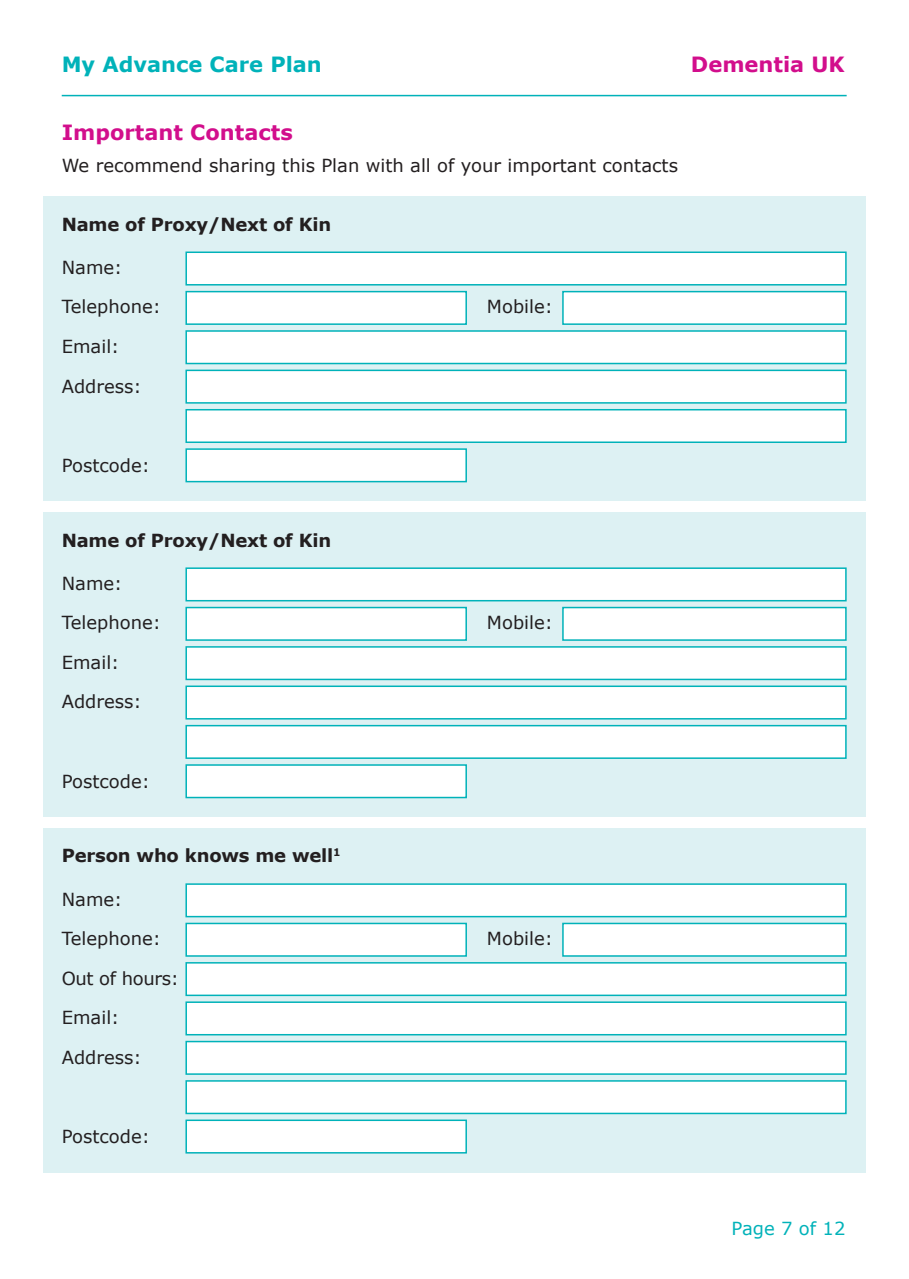
<style>
.page{position:relative;width:909px;height:1279px;background:#fff}
.page>*{position:absolute;margin:0;border:0;box-sizing:border-box;transform-origin:0 0}
.t1{font:700 21px "Verdana";color:#d20e8c}
.t2{font:700 21px "Verdana";color:#00b2b9}
.t3{font:18px/39.6px "Verdana";color:#231f20}
.t4{font:700 18px "Verdana";letter-spacing:-.01em;color:#231f20}
.t5{font:18px "Verdana";letter-spacing:-.02em;color:#231f20}
.t6{font:18px "Verdana";color:#00b2b9}
</style>
<div class="page">
<hr style="left:62px;top:95px;width:785px;height:1px;background:#00b2b9">
<div style="left:43px;top:196px;width:822px;height:305px;background:#ddf1f3"></div>
<div style="left:43px;top:512px;width:822px;height:305px;background:#ddf1f3"></div>
<div style="left:43px;top:828px;width:822px;height:345px;background:#ddf1f3"></div>
<div style="left:185px;top:330px;width:662px;height:34px;background:#fff;border:2px solid #00b2b9"></div>
<div style="left:185px;top:646px;width:662px;height:34px;background:#fff;border:2px solid #00b2b9"></div>
<div style="left:185px;top:962px;width:662px;height:34px;background:#fff;border:2px solid #00b2b9"></div>
<div style="left:185px;top:370px;width:662px;height:34px;background:#fff;border:2px solid #00b2b9"></div>
<div style="left:185px;top:685px;width:662px;height:34px;background:#fff;border:2px solid #00b2b9"></div>
<div style="left:185px;top:1001px;width:662px;height:34px;background:#fff;border:2px solid #00b2b9"></div>
<div style="left:185px;top:409px;width:662px;height:34px;background:#fff;border:2px solid #00b2b9"></div>
<div style="left:185px;top:725px;width:662px;height:34px;background:#fff;border:2px solid #00b2b9"></div>
<div style="left:185px;top:1041px;width:662px;height:34px;background:#fff;border:2px solid #00b2b9"></div>
<div style="left:185px;top:291px;width:282px;height:34px;background:#fff;border:2px solid #00b2b9"></div>
<div style="left:185px;top:607px;width:282px;height:34px;background:#fff;border:2px solid #00b2b9"></div>
<div style="left:185px;top:923px;width:282px;height:34px;background:#fff;border:2px solid #00b2b9"></div>
<div style="left:562px;top:291px;width:285px;height:34px;background:#fff;border:2px solid #00b2b9"></div>
<div style="left:562px;top:607px;width:285px;height:34px;background:#fff;border:2px solid #00b2b9"></div>
<div style="left:562px;top:923px;width:285px;height:34px;background:#fff;border:2px solid #00b2b9"></div>
<div style="left:185px;top:251px;width:662px;height:35px;background:#fff;border:2px solid #00b2b9"></div>
<div style="left:185px;top:567px;width:662px;height:34px;background:#fff;border:2px solid #00b2b9"></div>
<div style="left:185px;top:883px;width:662px;height:34px;background:#fff;border:2px solid #00b2b9"></div>
<div style="left:185px;top:448px;width:282px;height:34px;background:#fff;border:2px solid #00b2b9"></div>
<div style="left:185px;top:764px;width:282px;height:34px;background:#fff;border:2px solid #00b2b9"></div>
<div style="left:185px;top:1080px;width:662px;height:34px;background:#fff;border:2px solid #00b2b9"></div>
<div style="left:185px;top:1119px;width:282px;height:34px;background:#fff;border:2px solid #00b2b9"></div>
<p class="t2" style="left:62px;top:51px;width:262px">My Advance Care Plan</p>
<p class="t1" style="left:691px;top:51px;width:155px">Dementia UK</p>
<p class="t1" style="left:62px;top:119px;width:233px">Important Contacts</p>
<p class="t3" style="left:62px;top:145px;width:618px">We recommend sharing this Plan with all of your important contacts</p>
<p class="t4" style="left:62px;top:213px;width:271px">Name of Proxy/Next of Kin</p>
<p class="t3" style="left:62px;top:247px;width:62px">Name:</p>
<p class="t3" style="left:62px;top:286px;width:101px">Telephone:<br>Email:</p>
<p class="t3" style="left:62px;top:366px;width:82px">Address:</p>
<p class="t3" style="left:62px;top:445px;width:90px">Postcode:</p>
<p class="t4" style="left:62px;top:528px;width:271px">Name of Proxy/Next of Kin</p>
<p class="t3" style="left:62px;top:563px;width:101px">Name:<br>Telephone:<br>Email:</p>
<p class="t3" style="left:62px;top:681px;width:82px">Address:</p>
<p class="t3" style="left:62px;top:761px;width:90px">Postcode:</p>
<p class="t4" style="left:62px;top:844px;width:280px">Person who knows me well<sup>1</sup></p>
<p class="t3" style="left:62px;top:879px;width:101px">Name:<br>Telephone:</p>
<p class="t5" style="left:62px;top:967px;width:119px">Out of hours:</p>
<p class="t3" style="left:62px;top:997px;width:82px">Email:<br>Address:</p>
<p class="t3" style="left:62px;top:1116px;width:90px">Postcode:</p>
<p class="t3" style="left:487px;top:286px;width:68px">Mobile:</p>
<p class="t3" style="left:487px;top:602px;width:68px">Mobile:</p>
<p class="t3" style="left:487px;top:918px;width:68px">Mobile:</p>
<p class="t6" style="left:732px;top:1216px;width:115px">Page 7 of 12</p>
</div>
